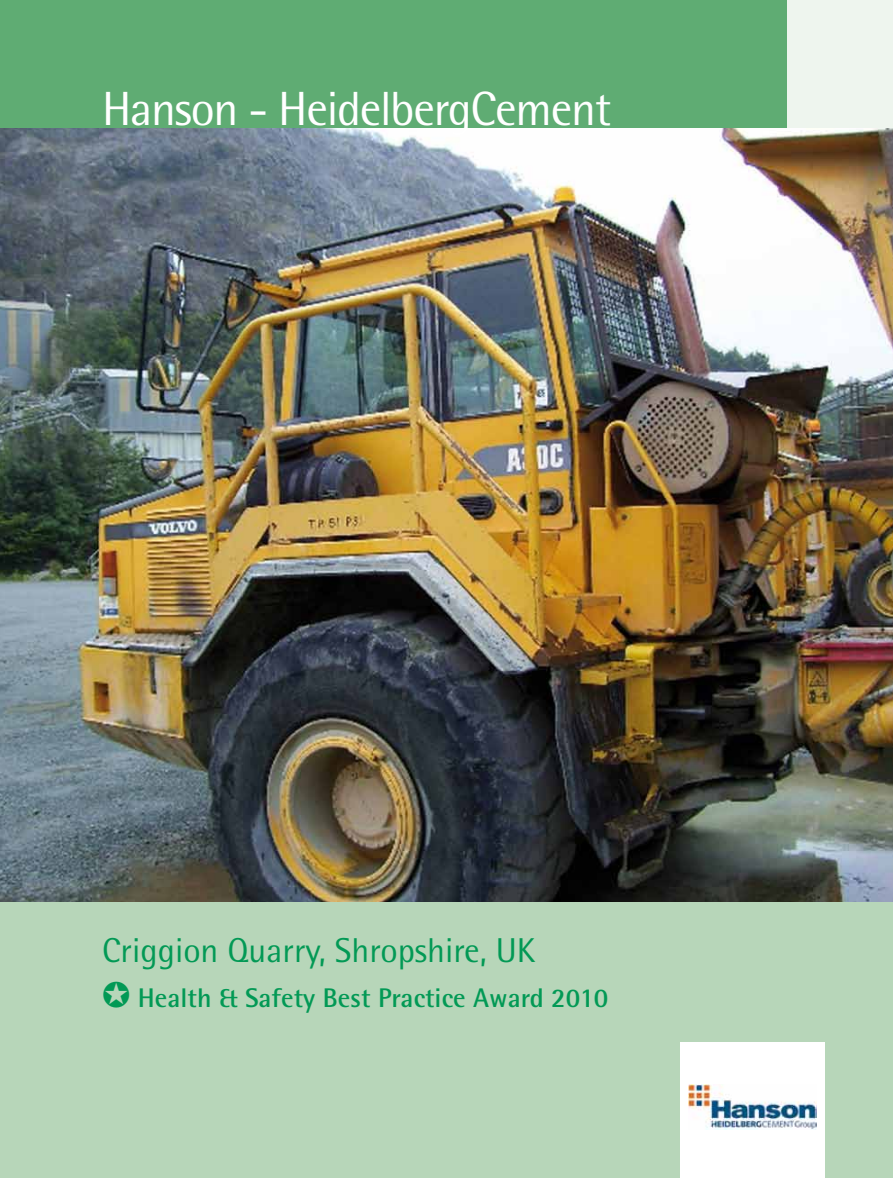
<style>
.page{position:relative;width:893px;height:1178px;background:#fff}
.page>*{position:absolute;margin:0;border:0;box-sizing:border-box;transform-origin:0 0}
.t1{font:48px "Rotis Semi Sans";letter-spacing:-.025em;color:#fff}
.t2{font:34.5px "Rotis Semi Sans";color:#029955}
.t3{font:700 27px "Rotis Semi Sans";color:#029955}
</style>
<div class="page">
<img style="left:0;top:128px;width:893px;height:775px">
<div style="left:0;top:0;width:893px;height:128px;background:#eef5ee"></div>
<div style="left:0;top:903px;width:893px;height:275px;background:#b7d6b9"></div>
<div style="left:0;top:0;width:787px;height:128px;background:#5fac73"></div>
<div style="left:680px;top:1042px;width:145px;height:136px;background:#fff"></div>
<img style="left:689px;top:1085px;width:127px;height:44px">
<h1 class="t1" style="left:102px;top:81px;width:511px">Hanson - HeidelbergCement</h1>
<p class="t2" style="left:102px;top:930px;width:435px">Criggion Quarry, Shropshire, UK</p>
<p class="t3" style="left:102px;top:981px;width:508px">✪ Health &amp; Safety Best Practice Award 2010</p>
</div>
